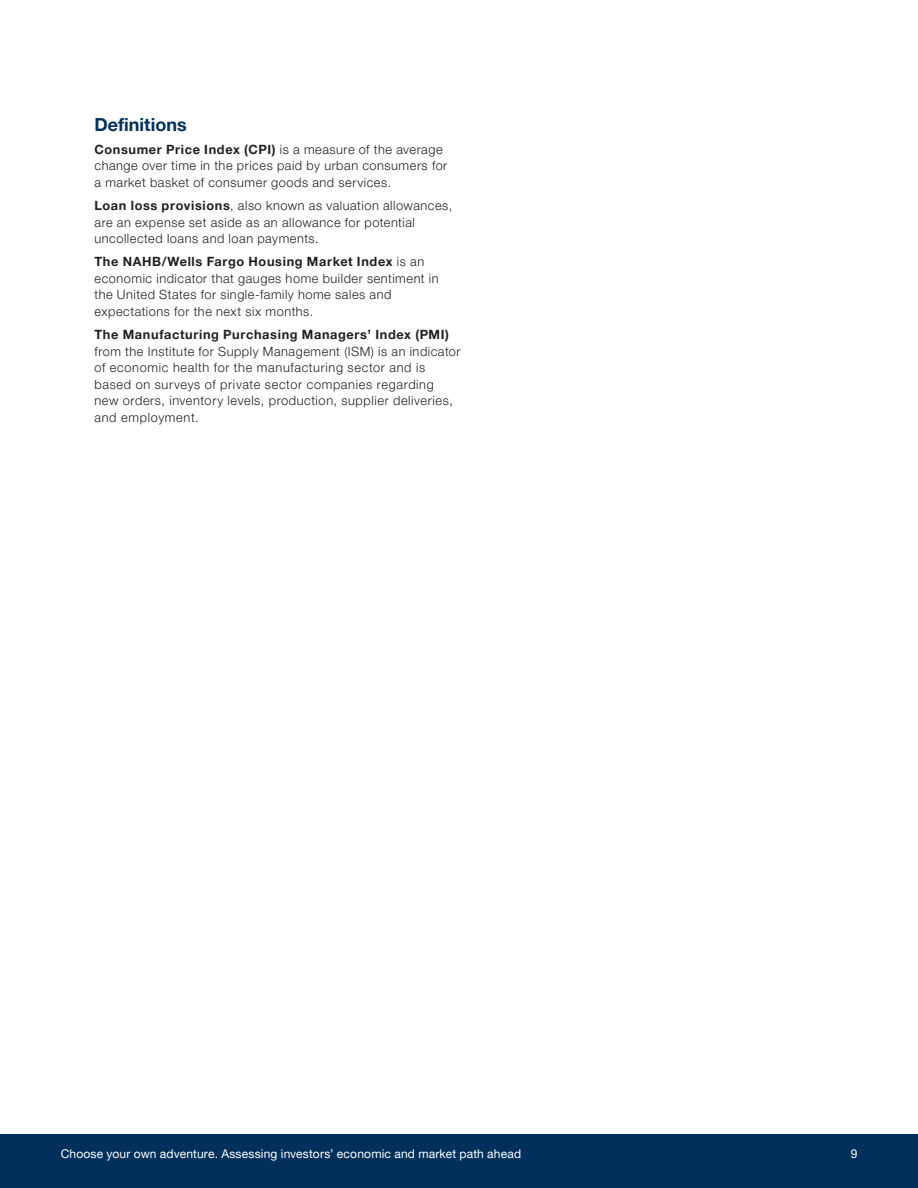
<style>
.page{position:relative;width:918px;height:1188px;background:#fff}
.page>*{position:absolute;margin:0;border:0;box-sizing:border-box;transform-origin:0 0}
.Chart_heads_75_12_14{font:700 18px "Helvetica Neue LT Pro";color:#00305b}
.Definitions{font:300 12.75px/16.5px "Helvetica Neue LT Pro";letter-spacing:.045em;color:#231f20}
.t1{font:12px "Helvetica Neue LT Pro";letter-spacing:.015em;color:#fff}
.s1{font-weight:700}
</style>
<div class="page">
<div style="left:0;top:1134px;width:918px;height:54px;background:#00305b"></div>
<p class="Chart_heads_75_12_14" style="left:94px;top:113px;width:94px">Definitions</p>
<p class="Definitions" style="left:94px;top:141px;width:354px"><span class="s1">Consumer Price Index (CPI)</span> is a measure of the average change over time in the prices paid by urban consumers for a market basket of consumer goods and services.</p>
<p class="Definitions" style="left:94px;top:197px;width:359px"><span class="s1">Loan loss provisions</span>, also known as valuation allowances, are an expense set aside as an allowance for potential uncollected loans and loan payments.</p>
<p class="Definitions" style="left:94px;top:253px;width:346px"><span class="s1">The NAHB/Wells Fargo Housing Market Index</span> is an economic indicator that gauges home builder sentiment in the United States for single-family home sales and expectations for the next six months.</p>
<p class="Definitions" style="left:94px;top:326px;width:368px"><span class="s1">The Manufacturing Purchasing Managers’ Index (PMI) </span>from the Institute for Supply Management (ISM) is an indicator of economic health for the manufacturing sector and is based on surveys of private sector companies regarding new orders, inventory levels, production, supplier deliveries, and employment.</p>
<p class="t1" style="left:61px;top:1147px;width:462px">Choose your own adventure. Assessing investors’ economic and market path ahead</p>
<p class="t1" style="left:851px;top:1147px;width:8px">9</p>
</div>
